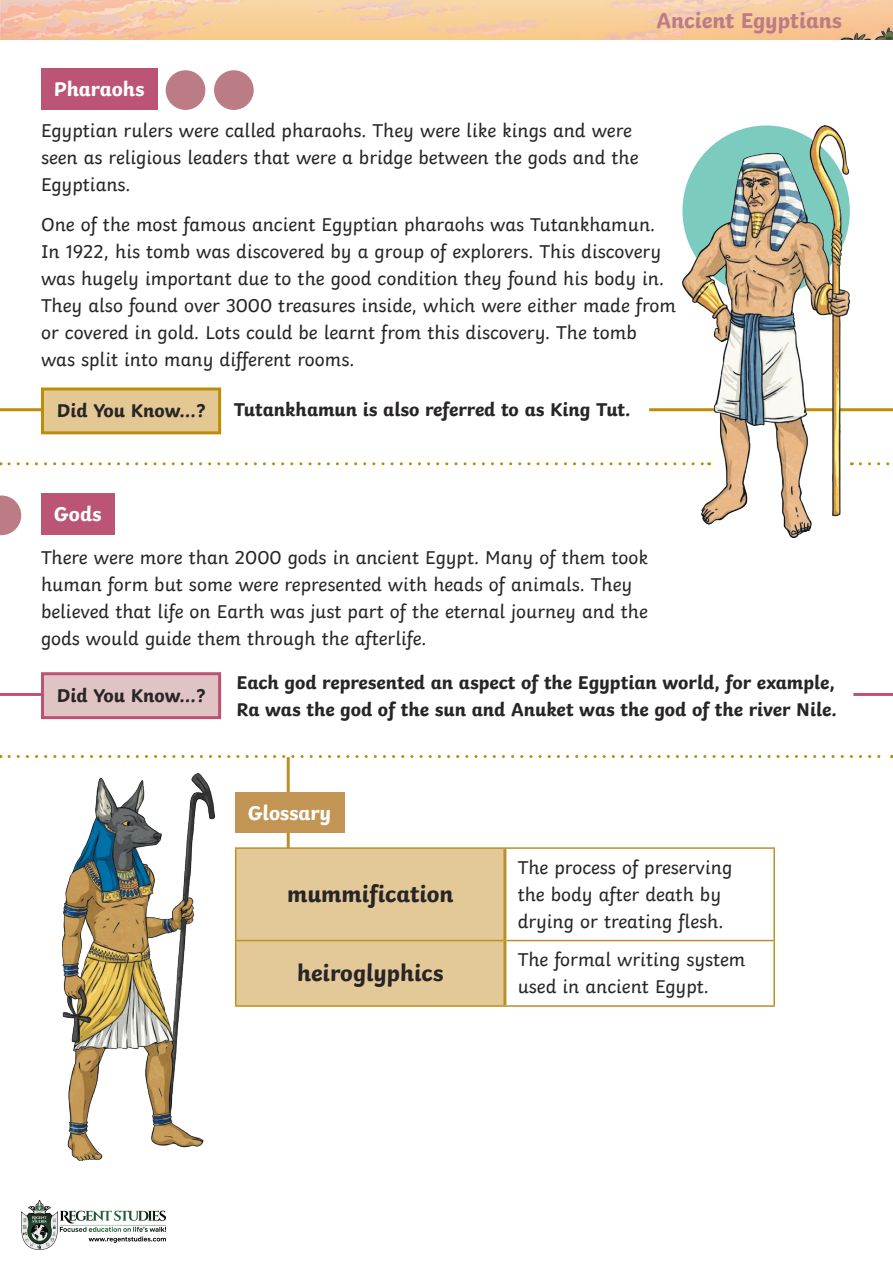
<style>
.page{position:relative;width:893px;height:1263px;background:#fff}
.page>*{position:absolute;margin:0;border:0;box-sizing:border-box;transform-origin:0 0}
.KS2_Body_Copy{font:700 24px "Twinkl";color:#282526}
.Heading_2{font:700 22.5px "Twinkl";color:#bc7c85}
.Heading_3{font:700 21px "Twinkl";color:#fff}
.KS2_Body_Copy-2{font:19.5px/27px "Twinkl";color:#282526}
.KS2_Body_Copy-3{font:700 19.5px/27px "Twinkl";color:#282526}
</style>
<div class="page">
<hr style="left:649px;top:408px;width:244px;height:3px;background:#bd8c08">
<img style="left:0;top:0;width:893px;height:40px">
<div style="left:41px;top:68px;width:116px;height:42px;background:#bb5475"></div>
<div style="left:41px;top:493px;width:73px;height:42px;background:#bb5475"></div>
<hr style="left:287px;top:757px;width:3px;height:152px;background:#ba9027">
<div style="left:235px;top:793px;width:109px;height:40px;background:#c39555"></div>
<img style="left:62px;top:774px;width:152px;height:387px">
<img style="left:682px;top:125px;width:168px;height:412px">
<hr style="left:0;top:408px;width:128px;height:3px;background:#bd8c08">
<div style="left:43px;top:389px;width:177px;height:44px;background:#e4c893"></div>
<div style="left:41px;top:387px;width:180px;height:47px;border:3px solid #bd8c08"></div>
<hr style="left:0;top:693px;width:128px;height:3px;background:#bc5374">
<div style="left:43px;top:674px;width:177px;height:44px;background:#e0c3c4"></div>
<div style="left:41px;top:672px;width:180px;height:47px;border:3px solid #bc5374"></div>
<div style="left:236px;top:849px;width:267px;height:156px;background:#e3c898"></div>
<hr style="left:235px;top:847px;width:270px;height:2px;background:#ba9027">
<hr style="left:235px;top:849px;width:1px;height:91px;background:#ba9027">
<hr style="left:505px;top:847px;width:270px;height:2px;background:#ba9027">
<hr style="left:773px;top:849px;width:2px;height:91px;background:#ba9027">
<hr style="left:235px;top:940px;width:268px;height:1px;background:#ba9027">
<hr style="left:235px;top:941px;width:1px;height:64px;background:#ba9027">
<hr style="left:506px;top:940px;width:269px;height:1px;background:#ba9027">
<hr style="left:773px;top:941px;width:2px;height:64px;background:#ba9027">
<hr style="left:235px;top:1005px;width:270px;height:2px;background:#ba9027">
<hr style="left:505px;top:1005px;width:270px;height:2px;background:#ba9027">
<hr style="left:503px;top:849px;width:3px;height:91px;background:#ba9027">
<hr style="left:503px;top:940px;width:3px;height:65px;background:#ba9027">
<div style="left:166px;top:70px;width:39px;height:40px;background:#bc7c85;border-radius:50%"></div>
<div style="left:214px;top:70px;width:40px;height:40px;background:#bc7c85;border-radius:50%"></div>
<svg style="left:0;top:495px;width:21px;height:40px"></svg>
<svg style="left:9px;top:462px;width:701px;height:3px"></svg>
<svg style="left:860px;top:462px;width:30px;height:3px"></svg>
<hr style="left:853px;top:693px;width:40px;height:3px;background:#bc5374">
<svg style="left:9px;top:755px;width:883px;height:3px"></svg>
<img style="left:22px;top:1200px;width:143px;height:49px">
<p class="Heading_3" style="left:54px;top:72px;width:92px">Pharaohs</p>
<p class="Heading_2" style="left:656px;top:2px;width:187px">Ancient Egyptians</p>
<p class="KS2_Body_Copy-2" style="left:41px;top:115px;width:599px">Egyptian rulers were called pharaohs. They were like kings and were seen as religious leaders that were a bridge between the gods and the<br>Egyptians.</p>
<p class="KS2_Body_Copy-2" style="left:41px;top:209px;width:637px">One of the most famous ancient Egyptian pharaohs was Tutankhamun.<br>In 1922, his tomb was discovered by a group of explorers. This discovery was hugely important due to the good condition they found his body in.<br>They also found over 3000 treasures inside, which were either made from or covered in gold. Lots could be learnt from this discovery. The tomb<br>was split into many different rooms.</p>
<p class="KS2_Body_Copy-3" style="left:57px;top:395px;width:150px">Did You Know…?</p>
<p class="KS2_Body_Copy-3" style="left:234px;top:394px;width:398px">Tutankhamun is also referred to as King Tut.</p>
<p class="Heading_3" style="left:54px;top:497px;width:49px">Gods</p>
<p class="KS2_Body_Copy-2" style="left:41px;top:542px;width:609px">There were more than 2000 gods in ancient Egypt. Many of them took human form but some were represented with heads of animals. They believed that life on Earth was just part of the eternal journey and the gods would guide them through the afterlife.</p>
<p class="KS2_Body_Copy-3" style="left:237px;top:667px;width:602px">Each god represented an aspect of the Egyptian world, for example,<br>Ra was the god of the sun and Anuket was the god of the river Nile.</p>
<p class="KS2_Body_Copy-3" style="left:57px;top:680px;width:150px">Did You Know…?</p>
<p class="Heading_3" style="left:248px;top:795px;width:85px">Glossary</p>
<p class="KS2_Body_Copy" style="left:287px;top:874px;width:168px">mummification</p>
<p class="KS2_Body_Copy-2" style="left:518px;top:852px;width:216px">The process of preserving the body after death by drying or treating flesh.</p>
<p class="KS2_Body_Copy" style="left:297px;top:953px;width:148px">heiroglyphics</p>
<p class="KS2_Body_Copy-2" style="left:518px;top:944px;width:229px">The formal writing system used in ancient Egypt.</p>
</div>
